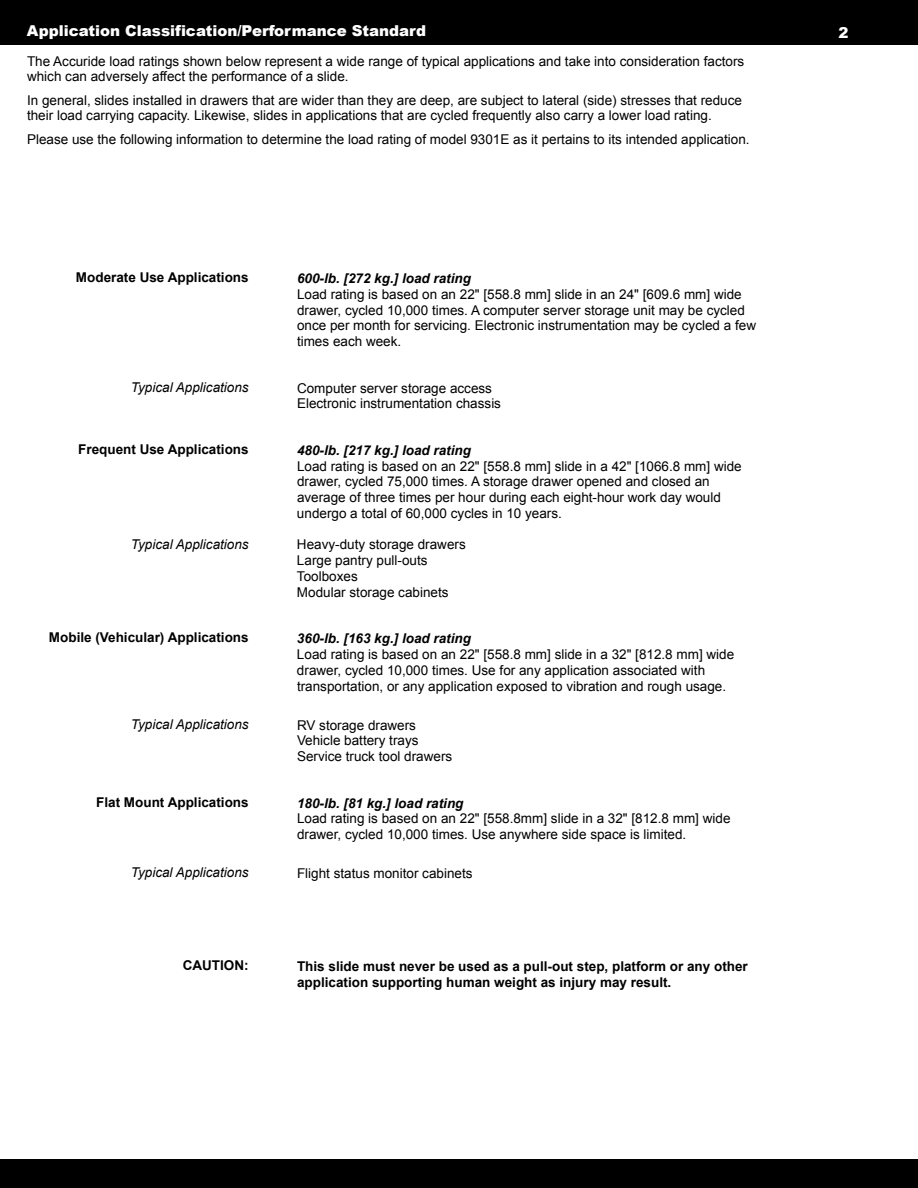
<style>
.page{position:relative;width:918px;height:1188px;background:#fff}
.page>*{position:absolute;margin:0;border:0;box-sizing:border-box;transform-origin:0 0}
.t1{font:900 15px "Arial";color:#fff}
.t2{font:13.5px/15.8px "Arial";color:#000}
.t3{font:700 13.5px/15.8px "Arial";color:#000}
.t4{font:italic 700 13.5px "Arial";color:#000}
.t5{font:italic 13.5px "Arial";color:#000}
</style>
<div class="page">
<div style="left:0;top:1159px;width:918px;height:29px;background:#000"></div>
<div style="left:0;top:0;width:918px;height:45px;background:#000"></div>
<p class="t1" style="left:27px;top:20px;width:401px">Application Classification/Performance Standard</p>
<p class="t1" style="left:838px;top:21px;width:12px">2</p>
<p class="t2" style="left:27px;top:53px;width:719px">The Accuride load ratings shown below represent a wide range of typical applications and take into consideration factors which can adversely affect the performance of a slide.</p>
<p class="t2" style="left:27px;top:92px;width:717px">In general, slides installed in drawers that are wider than they are deep, are subject to lateral (side) stresses that reduce their load carrying capacity. Likewise, slides in applications that are cycled frequently also carry a lower load rating.</p>
<p class="t2" style="left:27px;top:131px;width:724px">Please use the following information to determine the load rating of model 9301E as it pertains to its intended application.</p>
<p class="t3" style="left:76px;top:270px;width:174px">Moderate Use Applications</p>
<p class="t5" style="left:131px;top:378px;width:119px">Typical Applications</p>
<p class="t3" style="left:78px;top:442px;width:172px">Frequent Use Applications</p>
<p class="t5" style="left:131px;top:535px;width:119px">Typical Applications</p>
<p class="t3" style="left:49px;top:630px;width:201px">Mobile (Vehicular) Applications</p>
<p class="t5" style="left:131px;top:715px;width:119px">Typical Applications</p>
<p class="t3" style="left:96px;top:794px;width:154px">Flat Mount Applications</p>
<p class="t5" style="left:131px;top:864px;width:119px">Typical Applications</p>
<p class="t3" style="left:183px;top:958px;width:67px">CAUTION:</p>
<p class="t4" style="left:297px;top:269px;width:176px">600-lb. [272 kg.] load rating</p>
<p class="t2" style="left:297px;top:286px;width:461px">Load rating is based on an 22" [558.8 mm] slide in an 24" [609.6 mm] wide drawer, cycled 10,000 times. A computer server storage unit may be cycled once per month for servicing. Electronic instrumentation may be cycled a few times each week.</p>
<p class="t2" style="left:297px;top:380px;width:206px">Computer server storage access<br>Electronic instrumentation chassis</p>
<p class="t4" style="left:297px;top:441px;width:176px">480-lb. [217 kg.] load rating</p>
<p class="t2" style="left:297px;top:458px;width:446px">Load rating is based on an 22" [558.8 mm] slide in a 42" [1066.8 mm] wide drawer, cycled 75,000 times. A storage drawer opened and closed an average of three times per hour during each eight-hour work day would undergo a total of 60,000 cycles in 10 years.</p>
<p class="t2" style="left:297px;top:537px;width:170px">Heavy-duty storage drawers<br>Large pantry pull-outs<br>Toolboxes<br>Modular storage cabinets</p>
<p class="t4" style="left:297px;top:629px;width:176px">360-lb. [163 kg.] load rating</p>
<p class="t2" style="left:297px;top:647px;width:439px">Load rating is based on an 22" [558.8 mm] slide in a 32" [812.8 mm] wide drawer, cycled 10,000 times. Use for any application associated with transportation, or any application exposed to vibration and rough usage.</p>
<p class="t2" style="left:297px;top:717px;width:157px">RV storage drawers<br>Vehicle battery trays<br>Service truck tool drawers</p>
<p class="t4" style="left:297px;top:794px;width:168px">180-lb. [81 kg.] load rating</p>
<p class="t2" style="left:297px;top:811px;width:435px">Load rating is based on an 22" [558.8mm] slide in a 32" [812.8 mm] wide drawer, cycled 10,000 times. Use anywhere side space is limited.</p>
<p class="t2" style="left:297px;top:866px;width:177px">Flight status monitor cabinets</p>
<p class="t3" style="left:297px;top:959px;width:452px">This slide must never be used as a pull-out step, platform or any other application supporting human weight as injury may result.</p>
</div>
